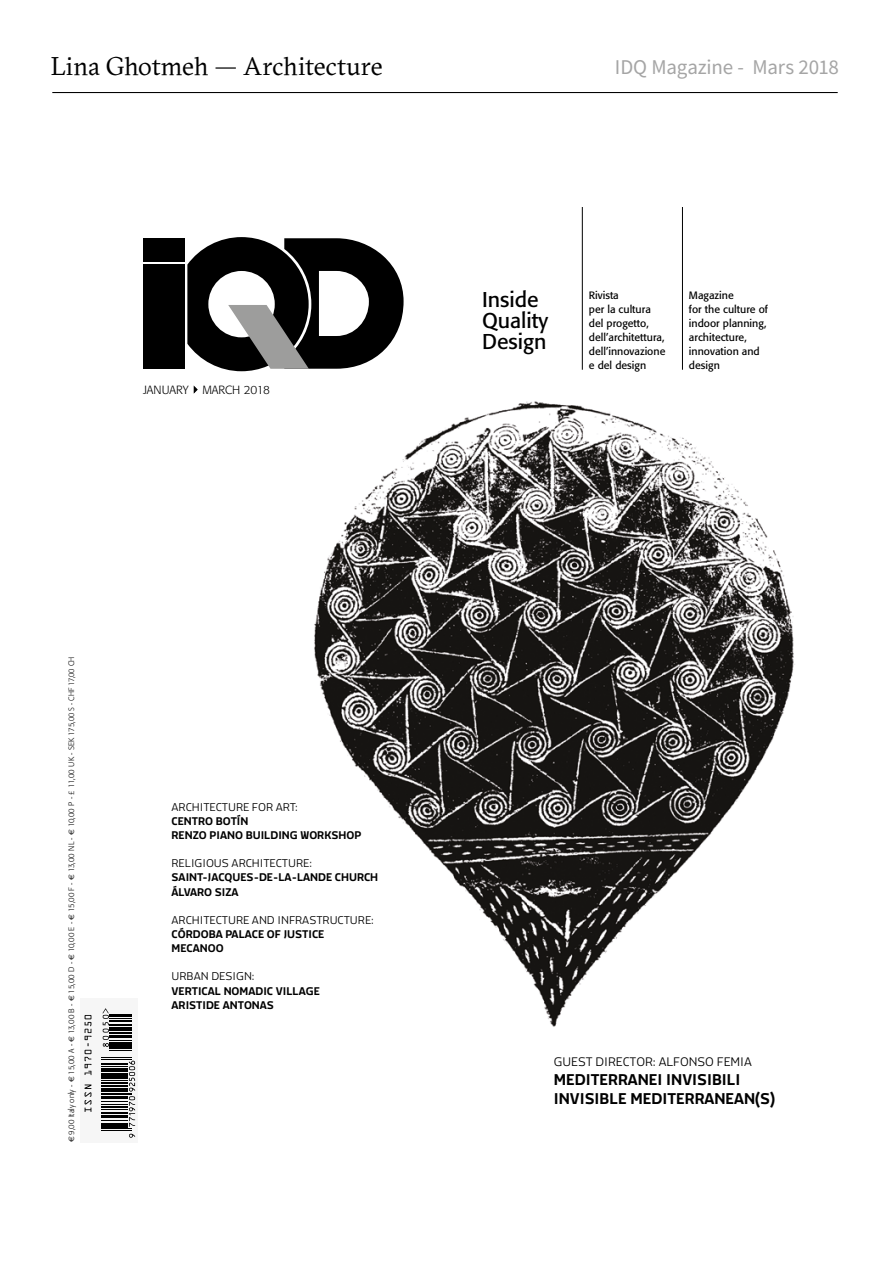
<style>
.page{position:relative;width:893px;height:1263px;background:#fff}
.page>*{position:absolute;margin:0;border:0;box-sizing:border-box;transform-origin:0 0}
.t1{font:25.5px "GT Sectra";color:#000}
.t2{font:21.15px/21.1px "Formata";color:#000}
.t3{font:21px "Source Sans Pro";letter-spacing:-.01em;color:#a5a5a5}
.t4{font:700 16.5px/18.9px "Macho Modular";color:#000}
.t5{font:300 12.9px "Macho Modular";color:#000}
.t6{font:700 11.7px/14.1px "Macho Modular";color:#000}
.t7{font:300 11.7px "Macho Modular";color:#000}
.t8{font:300 11.7px "Formata";color:#000}
.t9{font:10.65px/14.1px "Formata";color:#000}
.t10{font:300 7.95px "Formata";color:#000}
.s1{font-family:"Euro Sans";font-weight:400}
</style>
<div class="page">
<hr style="left:52px;top:92px;width:786px;height:1px;background:#000">
<img style="left:314px;top:349px;width:481px;height:678px">
<hr style="left:582px;top:208px;width:1px;height:162px;background:#000">
<hr style="left:682px;top:208px;width:1px;height:162px;background:#000">
<div style="left:81px;top:998px;width:57px;height:145px;background:#f6f6f6"></div>
<svg style="left:193px;top:385px;width:5px;height:9px"></svg>
<hr style="left:102px;top:1130px;width:30px;height:1px;background:#000">
<hr style="left:102px;top:1128px;width:30px;height:1px;background:#000">
<hr style="left:102px;top:1059px;width:30px;height:1px;background:#000">
<hr style="left:102px;top:1057px;width:30px;height:1px;background:#000">
<svg style="left:129px;top:1134px;width:6px;height:4px"></svg>
<svg style="left:102px;top:1061px;width:33px;height:66px"></svg>
<svg style="left:102px;top:1008px;width:30px;height:43px"></svg>
<svg style="left:85px;top:1084px;width:6px;height:28px"></svg>
<svg style="left:85px;top:1015px;width:6px;height:60px"></svg>
<div style="left:143px;top:239px;width:42px;height:23px;background:#000"></div>
<div style="left:143px;top:265px;width:42px;height:104px;background:#000"></div>
<svg style="left:187px;top:237px;width:217px;height:134px"></svg>
<h1 class="t1" style="left:51px;top:51px;width:333px">Lina Ghotmeh — Architecture</h1>
<p class="t8" style="left:143px;top:383px;width:128px">JANUARY MARCH 2018</p>
<h3 class="t3" style="left:615px;top:54px;width:225px">IDQ Magazine - Mars 2018</h3>
<h2 class="t2" style="left:482px;top:289px;width:68px">Inside<br>Quality<br>Design</h2>
<p class="t9" style="left:589px;top:288px;width:78px">Rivista<br>per la cultura del progetto, dell’architettura, dell’innovazione e del design</p>
<p class="t9" style="left:689px;top:288px;width:81px">Magazine<br>for the culture of indoor planning, architecture, innovation and design</p>
<p class="t10" style="left:67px;top:1142px;width:487px;rotate:-90deg"><span class="s1">E</span> 9,00 Italy only - <span class="s1">E</span> 15,00 A - <span class="s1">E</span> 13,00 B - <span class="s1">E</span> 15,00 D - <span class="s1">E</span> 10,00 E - <span class="s1">E</span> 15,00 F - <span class="s1">E</span> 13,00 NL - <span class="s1">E</span> 10,00 P - £ 11,00 UK - SEK 175,00 S - CHF 17,00 CH</p>
<p class="t7" style="left:172px;top:800px;width:128px">ARCHITECTURE FOR ART:</p>
<p class="t6" style="left:172px;top:814px;width:191px">CENTRO BOTÍN<br>RENZO PIANO BUILDING WORKSHOP</p>
<p class="t7" style="left:172px;top:856px;width:142px">RELIGIOUS ARCHITECTURE:</p>
<p class="t6" style="left:172px;top:870px;width:208px">SAINT-JACQUES-DE-LA-LANDE CHURCH<br>ÁLVARO SIZA</p>
<p class="t7" style="left:172px;top:913px;width:204px">ARCHITECTURE AND INFRASTRUCTURE:</p>
<p class="t6" style="left:172px;top:927px;width:154px">CÓRDOBA PALACE OF JUSTICE<br>MECANOO</p>
<p class="t7" style="left:172px;top:969px;width:85px">URBAN DESIGN:</p>
<p class="t6" style="left:172px;top:983px;width:150px">VERTICAL NOMADIC VILLAGE<br>ARISTIDE ANTONAS</p>
<p class="t5" style="left:554px;top:1054px;width:200px">GUEST DIRECTOR: ALFONSO FEMIA</p>
<h3 class="t4" style="left:554px;top:1070px;width:223px">MEDITERRANEI INVISIBILI<br>INVISIBLE MEDITERRANEAN(S)</h3>
</div>
